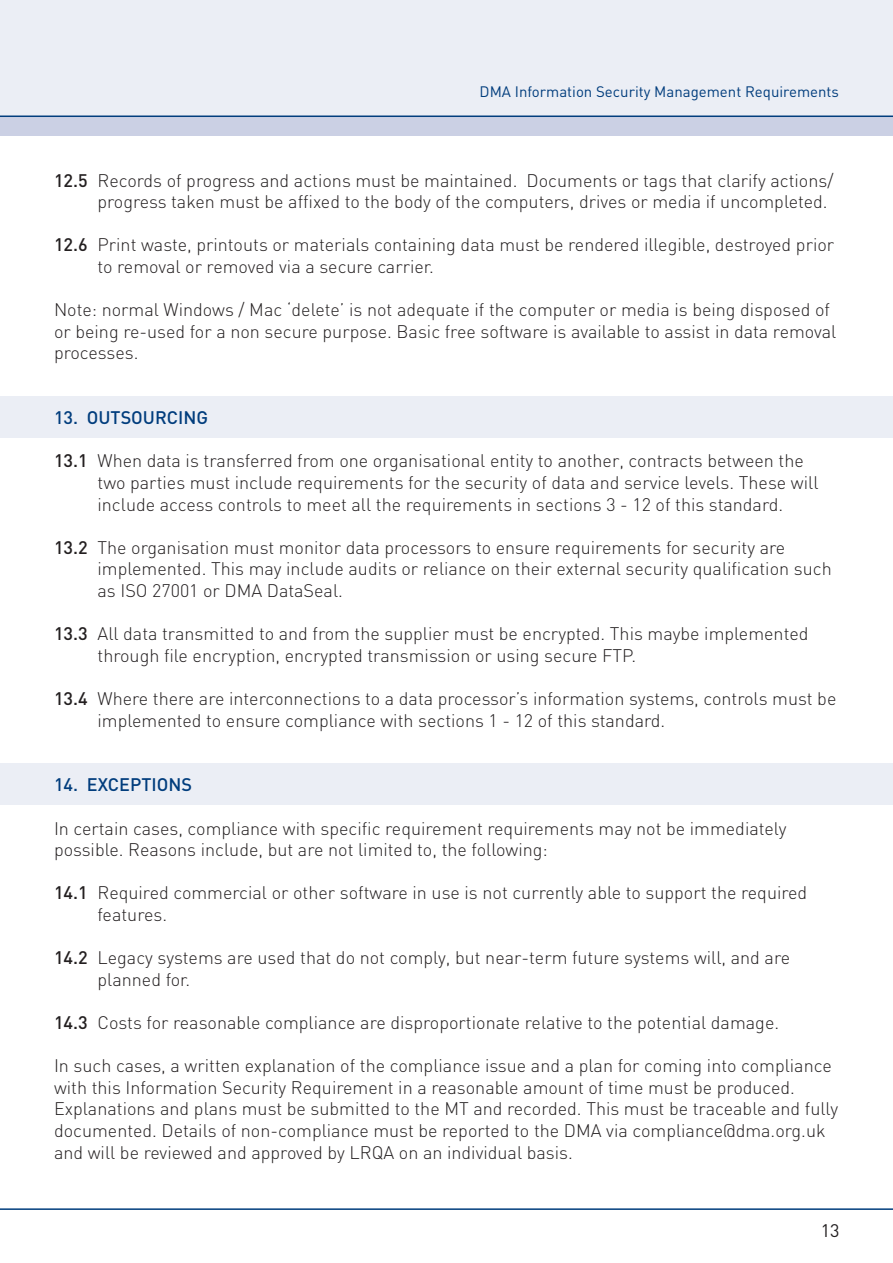
<style>
.page{position:relative;width:893px;height:1263px;background:#fff}
.page>*{position:absolute;margin:0;border:0;box-sizing:border-box;transform-origin:0 0}
.t1{font:300 18px/21.6px "DIN";color:#231f20}
.t2{font:500 18px "DIN";color:#013d7d}
.t3{font:18px "DIN";color:#231f20}
.t4{font:15px "DIN";color:#013d7d}
.s1{font-weight:500}
</style>
<div class="page">
<div style="left:0;top:116px;width:893px;height:20px;background:#cbd0e4"></div>
<div style="left:0;top:0;width:893px;height:115px;background:#ebeef5"></div>
<hr style="left:0;top:116px;width:893px;height:1px;background:#013d7d">
<hr style="left:0;top:1208px;width:893px;height:2px;background:#013d7d">
<div style="left:0;top:396px;width:893px;height:41px;background:#ebeef5"></div>
<div style="left:0;top:764px;width:893px;height:41px;background:#ebeef5"></div>
<p class="t4" style="left:480px;top:82px;width:361px">DMA Information Security Management Requirements</p>
<p class="t1" style="left:98px;top:169px;width:737px;text-indent:-44px"><span class="s1">12.5</span> Records of progress and actions must be maintained. Documents or tags that clarify actions/ progress taken must be affixed to the body of the computers, drives or media if uncompleted.</p>
<p class="t1" style="left:98px;top:234px;width:738px;text-indent:-44px"><span class="s1">12.6</span> Print waste, printouts or materials containing data must be rendered illegible, destroyed prior to removal or removed via a secure carrier.</p>
<p class="t1" style="left:54px;top:299px;width:784px">Note: normal Windows / Mac ‘delete’ is not adequate if the computer or media is being disposed of or being re-used for a non secure purpose. Basic free software is available to assist in data removal processes.</p>
<p class="t2" style="left:54px;top:406px;width:156px">13. OUTSOURCING</p>
<p class="t1" style="left:98px;top:450px;width:722px;text-indent:-44px"><span class="s1">13.1</span> When data is transferred from one organisational entity to another, contracts between the two parties must include requirements for the security of data and service levels. These will include access controls to meet all the requirements in sections 3 - 12 of this standard.</p>
<p class="t1" style="left:98px;top:536px;width:736px;text-indent:-44px"><span class="s1">13.2</span> The organisation must monitor data processors to ensure requirements for security are implemented. This may include audits or reliance on their external security qualification such as ISO 27001 or DMA DataSeal.</p>
<p class="t1" style="left:98px;top:623px;width:712px;text-indent:-44px"><span class="s1">13.3</span> All data transmitted to and from the supplier must be encrypted. This maybe implemented through file encryption, encrypted transmission or using secure FTP.</p>
<p class="t1" style="left:98px;top:687px;width:740px;text-indent:-44px"><span class="s1">13.4</span> Where there are interconnections to a data processor’s information systems, controls must be implemented to ensure compliance with sections 1 - 12 of this standard.</p>
<p class="t2" style="left:54px;top:773px;width:140px">14. EXCEPTIONS</p>
<p class="t1" style="left:54px;top:817px;width:734px">In certain cases, compliance with specific requirement requirements may not be immediately possible. Reasons include, but are not limited to, the following:</p>
<p class="t1" style="left:98px;top:882px;width:711px;text-indent:-44px"><span class="s1">14.1</span> Required commercial or other software in use is not currently able to support the required features.</p>
<p class="t1" style="left:98px;top:947px;width:694px;text-indent:-44px"><span class="s1">14.2</span> Legacy systems are used that do not comply, but near-term future systems will, and are planned for.</p>
<p class="t1" style="left:54px;top:1011px;width:727px"><span class="s1">14.3</span> Costs for reasonable compliance are disproportionate relative to the potential damage.</p>
<p class="t1" style="left:54px;top:1055px;width:786px">In such cases, a written explanation of the compliance issue and a plan for coming into compliance with this Information Security Requirement in a reasonable amount of time must be produced.<br>Explanations and plans must be submitted to the MT and recorded. This must be traceable and fully documented. Details of non-compliance must be reported to the DMA via compliance@dma.org.uk and will be reviewed and approved by LRQA on an individual basis.</p>
<p class="t3" style="left:821px;top:1219px;width:20px">13</p>
</div>
